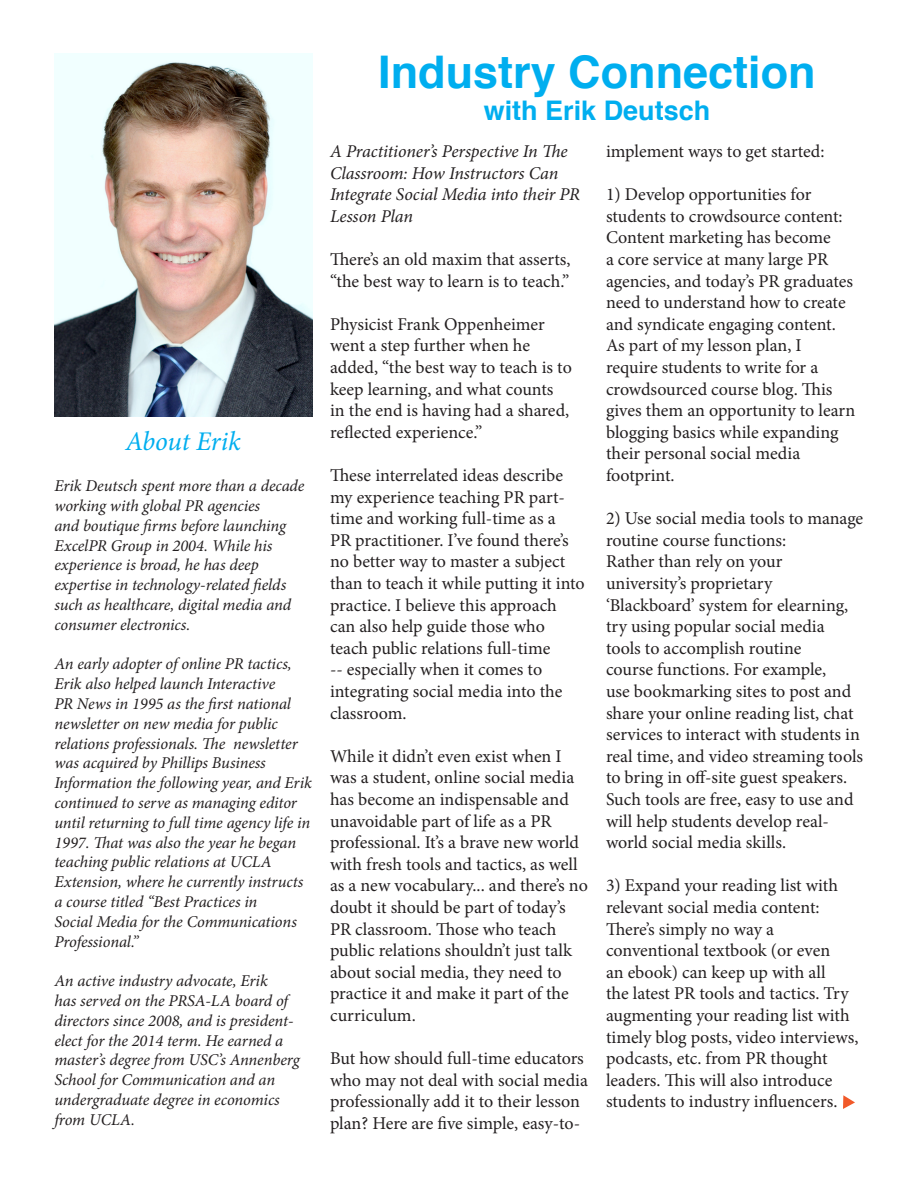
<style>
.page{position:relative;width:918px;height:1188px;background:#fff}
.page>*{position:absolute;margin:0;border:0;box-sizing:border-box;transform-origin:0 0}
.t1{font:700 45px "Helvetica";color:#00aeef}
.t2{font:700 27px "Helvetica";color:#00aeef}
.t3{font:italic 27px "Minion Pro";letter-spacing:-.01em;color:#00aeef}
.t4{font:18px/21.6px "Minion Pro";color:#231f20}
.t5{font:italic 18px/21.6px "Minion Pro";letter-spacing:-.01em;color:#231f20}
.t6{font:italic 16.5px/19.8px "Minion Pro";letter-spacing:-.005em;color:#231f20}
</style>
<div class="page">
<img style="left:54px;top:54px;width:259px;height:363px">
<svg style="left:843px;top:1095px;width:12px;height:14px"></svg>
<p class="t3" style="left:126px;top:423px;width:117px">About Erik</p>
<p class="t6" style="left:54px;top:476px;width:252px">Erik Deutsch spent more than a decade working with global PR agencies<br>and boutique firms before launching ExcelPR Group in 2004. While his experience is broad, he has deep expertise in technology-related fields such as healthcare, digital media and consumer electronics.</p>
<p class="t6" style="left:54px;top:654px;width:259px">An early adopter of online PR tactics, Erik also helped launch Interactive<br>PR News in 1995 as the first national newsletter on new media for public relations professionals. The newsletter was acquired by Phillips Business Information the following year, and Erik continued to serve as managing editor until returning to full time agency life in 1997. That was also the year he began teaching public relations at UCLA Extension, where he currently instructs a course titled “Best Practices in<br>Social Media for the Communications Professional.”</p>
<p class="t6" style="left:54px;top:971px;width:247px">An active industry advocate, Erik<br>has served on the PRSA-LA board of directors since 2008, and is president&shy;elect for the 2014 term. He earned a master’s degree from USC’s Annenberg<br>School for Communication and an undergraduate degree in economics from UCLA.</p>
<p class="t1" style="left:378px;top:36px;width:439px">Industry Connection</p>
<p class="t2" style="left:484px;top:89px;width:228px">with Erik Deutsch</p>
<p class="t5" style="left:330px;top:141px;width:252px">A Practitioner’s Perspective In The<br>Classroom: How Instructors Can<br>Integrate Social Media into their PR<br>Lesson Plan</p>
<p class="t4" style="left:330px;top:249px;width:242px">There’s an old maxim that asserts, “the best way to learn is to teach.”</p>
<p class="t4" style="left:330px;top:313px;width:243px">Physicist Frank Oppenheimer went a step further when he added, “the best way to teach is to keep learning, and what counts in the end is having had a shared, reflected experience.”</p>
<p class="t4" style="left:330px;top:465px;width:256px">These interrelated ideas describe my experience teaching PR part&shy;time and working full-time as a<br>PR practitioner. I’ve found there’s no better way to master a subject than to teach it while putting it into practice. I believe this approach can also help guide those who teach public relations full-time<br>-- especially when it comes to integrating social media into the classroom.</p>
<p class="t4" style="left:330px;top:745px;width:259px">While it didn’t even exist when I was a student, online social media has become an indispensable and unavoidable part of life as a PR professional. It’s a brave new world with fresh tools and tactics, as well as a new vocabulary... and there’s no doubt it should be part of today’s<br>PR classroom. Those who teach public relations shouldn’t just talk about social media, they need to practice it and make it part of the curriculum.</p>
<p class="t4" style="left:330px;top:1048px;width:259px">But how should full-time educators who may not deal with social media professionally add it to their lesson plan? Here are five simple, easy-to-</p>
<p class="t4" style="left:606px;top:141px;width:220px">implement ways to get started:</p>
<p class="t4" style="left:606px;top:184px;width:238px">1) Develop opportunities for students to crowdsource content:</p>
<p class="t4" style="left:606px;top:227px;width:251px">Content marketing has become<br>a core service at many large PR agencies, and today’s PR graduates need to understand how to create and syndicate engaging content.<br>As part of my lesson plan, I require students to write for a crowdsourced course blog. This gives them an opportunity to learn blogging basics while expanding their personal social media footprint.</p>
<p class="t4" style="left:606px;top:508px;width:259px">2) Use social media tools to manage routine course functions:</p>
<p class="t4" style="left:606px;top:551px;width:259px">Rather than rely on your university’s proprietary ‘Blackboard’ system for elearning, try using popular social media tools to accomplish routine<br>course functions. For example,<br>use bookmarking sites to post and share your online reading list, chat services to interact with students in real time, and video streaming tools to bring in off-site guest speakers.<br>Such tools are free, easy to use and will help students develop real&shy;world social media skills.</p>
<p class="t4" style="left:606px;top:875px;width:234px">3) Expand your reading list with relevant social media content:</p>
<p class="t4" style="left:606px;top:918px;width:254px">There’s simply no way a conventional textbook (or even<br>an ebook) can keep up with all<br>the latest PR tools and tactics. Try augmenting your reading list with timely blog posts, video interviews, podcasts, etc. from PR thought leaders. This will also introduce students to industry influencers.</p>
</div>
